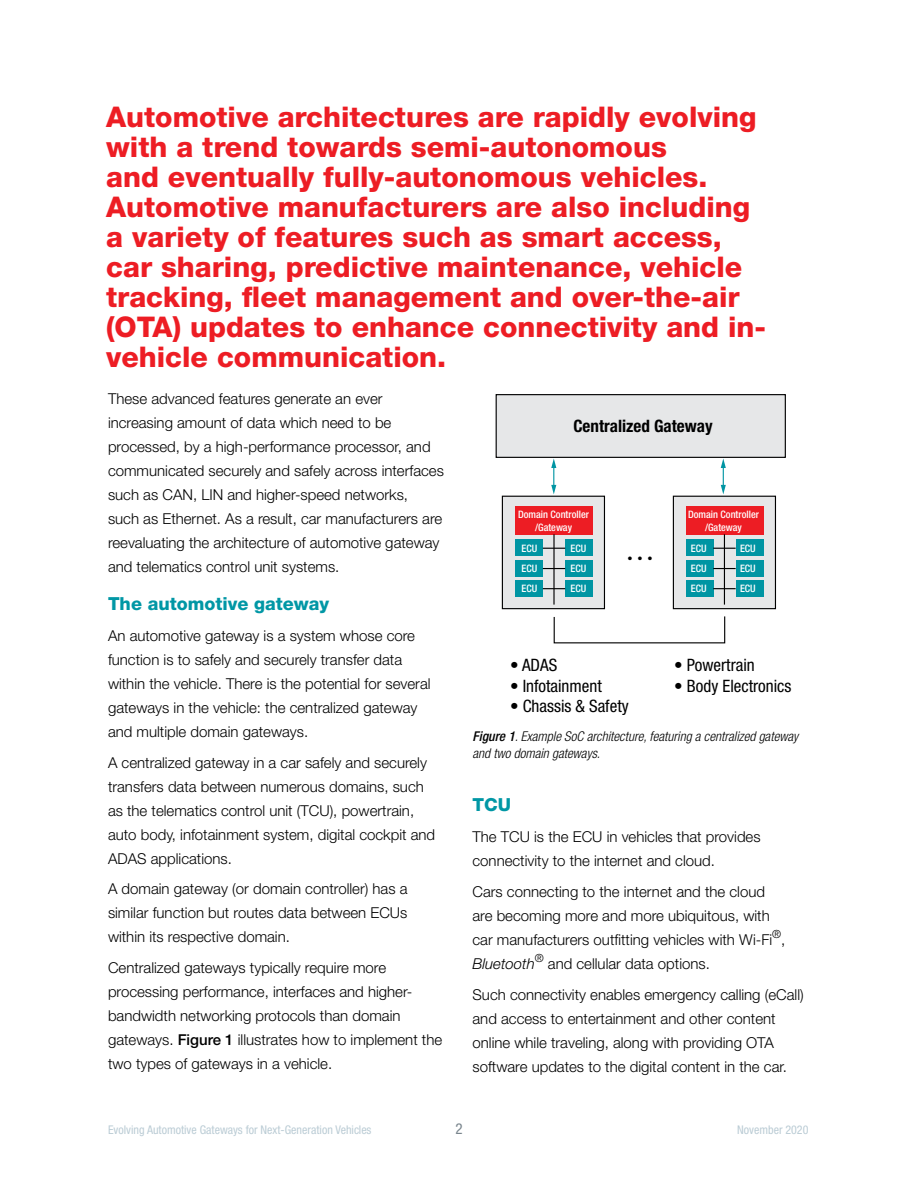
<style>
.page{position:relative;width:918px;height:1188px;background:#fff}
.page>*{position:absolute;margin:0;border:0;box-sizing:border-box;transform-origin:0 0}
.t1{font:800 28.5px/30px "Helvetica Neue LT Std";color:#ed1d24}
.t2{font:800 18px "Helvetica Neue LT Std";color:#0097a5}
.t3{font:condensed 17.1px "Helvetica Neue LT Std";color:#000}
.t4{font:700 condensed 17.1px "Helvetica Neue LT Std";color:#000}
.t5{font:300 15px/24px "Helvetica Neue LT Std";color:#000}
.t6{font:italic 300 15px "Helvetica Neue LT Std";color:#000}
.t7{font:condensed 15px "Helvetica Neue LT Std";color:#79858d}
.t8{font:italic 300 condensed 13.5px/16.5px "Helvetica Neue LT Std";color:#000}
.t9{font:condensed 12px "Helvetica Neue LT Std";color:#bbccd5}
.t10{font:300 11.25px "Helvetica Neue LT Std";color:#000}
.t11{font:500 condensed 10.2px/20.4px "Helvetica Neue LT Std";color:#fff;text-align:justify}
.t12{font:condensed 10.2px "Helvetica Neue LT Std";color:#000}
.s1{font-weight:500}
</style>
<div class="page">
<div style="left:496px;top:395px;width:289px;height:62px;background:#e6e7e8"></div>
<div style="left:496px;top:394px;width:290px;height:64px;border:1px solid #000"></div>
<div style="left:502px;top:496px;width:102px;height:113px;background:#e6e7e8"></div>
<div style="left:502px;top:496px;width:103px;height:113px;border:1px solid #000"></div>
<div style="left:673px;top:496px;width:102px;height:113px;background:#e6e7e8"></div>
<div style="left:673px;top:496px;width:103px;height:113px;border:1px solid #000"></div>
<div style="left:515px;top:540px;width:28px;height:16px;background:#0095a3"></div>
<div style="left:515px;top:560px;width:28px;height:16px;background:#0095a3"></div>
<div style="left:515px;top:580px;width:28px;height:17px;background:#0095a3"></div>
<div style="left:565px;top:540px;width:28px;height:16px;background:#0095a3"></div>
<div style="left:565px;top:560px;width:28px;height:16px;background:#0095a3"></div>
<div style="left:565px;top:580px;width:28px;height:17px;background:#0095a3"></div>
<div style="left:686px;top:506px;width:77px;height:28px;background:#ed1d24"></div>
<div style="left:686px;top:540px;width:28px;height:16px;background:#0095a3"></div>
<div style="left:686px;top:560px;width:28px;height:16px;background:#0095a3"></div>
<div style="left:686px;top:580px;width:28px;height:17px;background:#0095a3"></div>
<div style="left:736px;top:540px;width:28px;height:16px;background:#0095a3"></div>
<div style="left:736px;top:560px;width:28px;height:16px;background:#0095a3"></div>
<div style="left:736px;top:580px;width:28px;height:17px;background:#0095a3"></div>
<div style="left:515px;top:506px;width:77px;height:28px;background:#ed1d24"></div>
<svg style="left:553px;top:616px;width:173px;height:28px"></svg>
<svg style="left:551px;top:458px;width:5px;height:36px"></svg>
<svg style="left:721px;top:458px;width:5px;height:36px"></svg>
<hr style="left:553px;top:534px;width:2px;height:71px;background:#000">
<svg style="left:543px;top:548px;width:22px;height:1px"></svg>
<svg style="left:543px;top:568px;width:22px;height:1px"></svg>
<svg style="left:543px;top:588px;width:22px;height:1px"></svg>
<hr style="left:724px;top:534px;width:1px;height:71px;background:#000">
<svg style="left:713px;top:548px;width:23px;height:1px"></svg>
<svg style="left:713px;top:568px;width:23px;height:1px"></svg>
<svg style="left:713px;top:588px;width:23px;height:1px"></svg>
<p class="t1" style="left:106px;top:101px;width:661px">Automotive architectures are rapidly evolving with a trend towards semi-autonomous<br>and eventually fully-autonomous vehicles.<br>Automotive manufacturers are also including a variety of features such as smart access, car sharing, predictive maintenance, vehicle tracking, fleet management and over-the-air (OTA) updates to enhance connectivity and in&shy;vehicle communication.</p>
<p class="t5" style="left:108px;top:387px;width:337px">These advanced features generate an ever increasing amount of data which need to be processed, by a high-performance processor, and communicated securely and safely across interfaces such as CAN, LIN and higher-speed networks,<br>such as Ethernet. As a result, car manufacturers are reevaluating the architecture of automotive gateway and telematics control unit systems.</p>
<p class="t2" style="left:108px;top:593px;width:223px">The automotive gateway</p>
<p class="t5" style="left:108px;top:623px;width:324px">An automotive gateway is a system whose core function is to safely and securely transfer data within the vehicle. There is the potential for several gateways in the vehicle: the centralized gateway and multiple domain gateways.</p>
<p class="t5" style="left:108px;top:750px;width:329px">A centralized gateway in a car safely and securely transfers data between numerous domains, such as the telematics control unit (TCU), powertrain, auto body, infotainment system, digital cockpit and ADAS applications.</p>
<p class="t5" style="left:108px;top:877px;width:301px;text-align:justify">A domain gateway (or domain controller) has a similar function but routes data between ECUs within its respective domain.</p>
<p class="t5" style="left:108px;top:956px;width:336px">Centralized gateways typically require more processing performance, interfaces and higher&shy;bandwidth networking protocols than domain gateways. <span class="s1">Figure 1</span> illustrates how to implement the two types of gateways in a vehicle.</p>
<p class="t4" style="left:573px;top:416px;width:141px">Centralized Gateway</p>
<p class="t11" style="left:518px;top:508px;width:72px;line-height:12.3px;text-align:center">Domain Controller /Gateway</p>
<p class="t11" style="left:521px;top:538px;width:17px">ECU ECU ECU</p>
<p class="t11" style="left:571px;top:538px;width:17px">ECU ECU ECU</p>
<p class="t11" style="left:691px;top:538px;width:17px">ECU ECU ECU</p>
<p class="t11" style="left:740px;top:538px;width:17px">ECU ECU ECU</p>
<p class="t11" style="left:688px;top:509px;width:72px;line-height:12.3px;text-align:center">Domain Controller /Gateway</p>
<p class="t12" style="left:627px;top:553px;width:27px">• • •</p>
<p class="t3" style="left:510px;top:655px;width:49px">• ADAS</p>
<p class="t3" style="left:674px;top:655px;width:82px">• Powertrain</p>
<p class="t3" style="left:510px;top:676px;width:93px">• Infotainment</p>
<p class="t3" style="left:674px;top:676px;width:119px">• Body Electronics</p>
<p class="t3" style="left:510px;top:696px;width:120px">• Chassis &amp; Safety</p>
<p class="t8" style="left:472px;top:728px;width:327px"><span class="s1">Figure 1</span>. Example SoC architecture, featuring a centralized gateway and two domain gateways.</p>
<p class="t2" style="left:472px;top:794px;width:40px">TCU</p>
<p class="t5" style="left:472px;top:825px;width:290px">The TCU is the ECU in vehicles that provides connectivity to the internet and cloud.</p>
<p class="t5" style="left:472px;top:880px;width:301px">Cars connecting to the internet and the cloud are becoming more and more ubiquitous, with car manufacturers outfitting vehicles with Wi-Fi</p>
<p class="t10" style="left:772px;top:928px;width:10px">®</p>
<p class="t5" style="left:781px;top:928px;width:6px">,</p>
<p class="t10" style="left:535px;top:952px;width:10px">®</p>
<p class="t6" style="left:472px;top:955px;width:64px">Bluetooth</p>
<p class="t5" style="left:472px;top:948px;width:333px;line-height:30.9px;text-indent:75px">and cellular data options.<br>Such connectivity enables emergency calling (eCall)</p>
<p class="t5" style="left:472px;top:1006px;width:316px">and access to entertainment and other content online while traveling, along with providing OTA software updates to the digital content in the car.</p>
<p class="t9" style="left:108px;top:1123px;width:265px">Evolving Automotive Gateways for Next-Generation Vehicles</p>
<p class="t7" style="left:455px;top:1120px;width:9px">2</p>
<p class="t9" style="left:737px;top:1123px;width:73px">November 2020</p>
</div>
